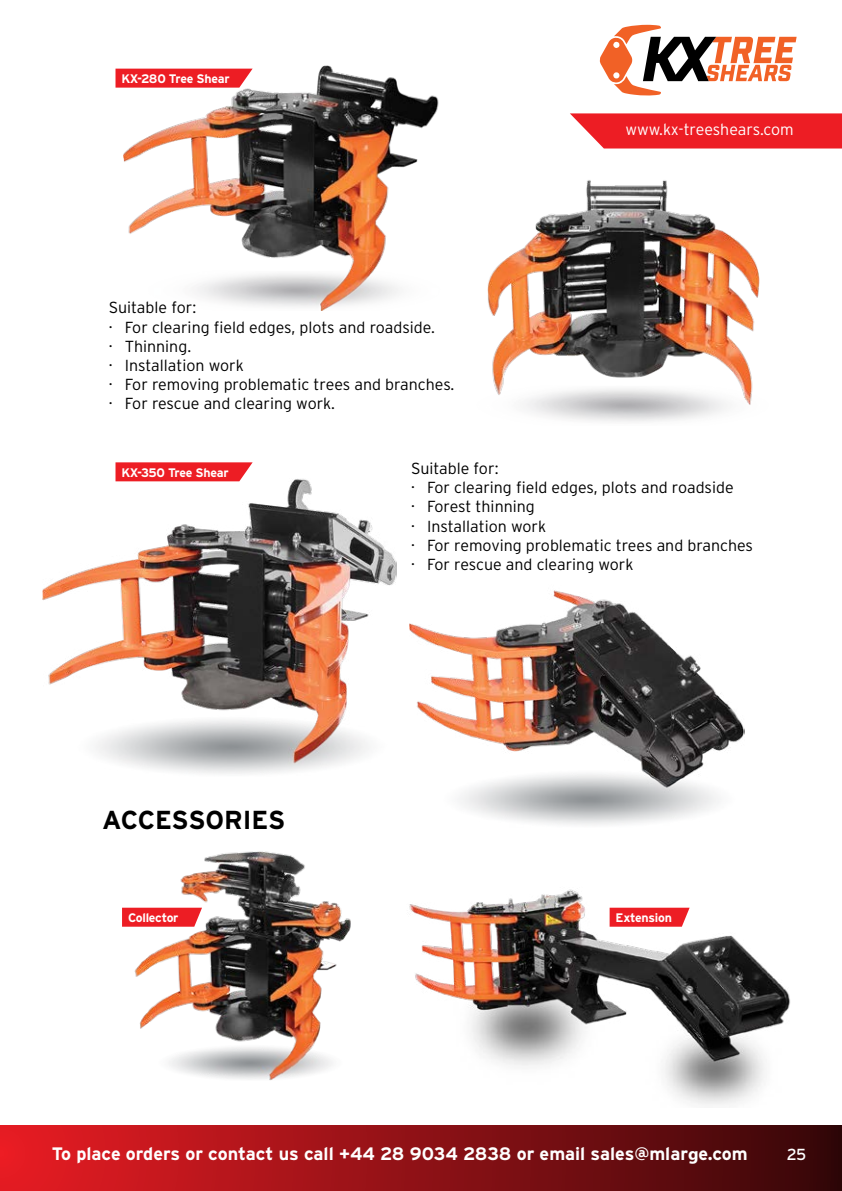
<style>
.page{position:relative;width:842px;height:1191px;background:#fff}
.page>*{position:absolute;margin:0;border:0;box-sizing:border-box;transform-origin:0 0}
.t1{font:700 26px "Interstate";letter-spacing:-.01em;color:#000}
.t2{font:700 18px "Interstate";color:#fff}
.t3{font:300 16px "Interstate";color:#000}
.t4{font:300 16px "Interstate";color:#fff}
.t5{font:16px "Interstate";color:#fff}
.t6{font:700 12.4px "Interstate";letter-spacing:-.02em;color:#fff}
.s1{font-family:"Myriad Pro"}
</style>
<div class="page">
<img style="left:409px;top:889px;width:381px;height:216px">
<div style="left:0;top:1125px;width:842px;height:66px;background:linear-gradient(to right,#e81c23,#350608)"></div>
<svg style="left:599px;top:25px;width:198px;height:71px"></svg>
<svg style="left:570px;top:113px;width:272px;height:35px;background:#ee2d34"></svg>
<img style="left:124px;top:65px;width:315px;height:245px">
<img style="left:122px;top:851px;width:229px;height:229px">
<svg style="left:115px;top:69px;width:138px;height:19px;background:#ee2d34"></svg>
<svg style="left:115px;top:462px;width:138px;height:16px;background:#ee2c32"></svg>
<svg style="left:122px;top:907px;width:80px;height:19px;background:#ee2f35"></svg>
<svg style="left:610px;top:907px;width:80px;height:19px;background:#ee3036"></svg>
<img style="left:43px;top:478px;width:354px;height:296px">
<img style="left:409px;top:590px;width:336px;height:235px">
<img style="left:487px;top:180px;width:273px;height:242px">
<p class="t6" style="left:121px;top:72px;width:110px">KX-280 Tree Shear</p>
<p class="t3" style="left:109px;top:299px;width:89px">Suitable for:</p>
<p class="t3" style="left:109px;top:318px;width:328px">· For clearing field edges, plots and roadside.</p>
<p class="t3" style="left:109px;top:337px;width:84px">· Thinning.</p>
<p class="t3" style="left:109px;top:356px;width:137px">· Installation work</p>
<p class="t3" style="left:109px;top:375px;width:347px">· For removing problematic trees and branches.</p>
<p class="t3" style="left:109px;top:395px;width:228px">· For rescue and clearing work.</p>
<p class="t4" style="left:625px;top:120px;width:170px">www.kx-treeshears.com</p>
<p class="t6" style="left:121px;top:465px;width:109px">KX-350 Tree Shear</p>
<p class="t1" style="left:102px;top:805px;width:185px">ACCESSORIES</p>
<p class="t3" style="left:411px;top:459px;width:89px">Suitable for:</p>
<p class="t3" style="left:411px;top:478px;width:324px">· For clearing field edges, plots and roadside</p>
<p class="t3" style="left:411px;top:497px;width:125px">· Forest thinning</p>
<p class="t3" style="left:411px;top:517px;width:137px">· Installation work</p>
<p class="t3" style="left:411px;top:536px;width:343px">· For removing problematic trees and branches</p>
<p class="t3" style="left:411px;top:555px;width:224px">· For rescue and clearing work</p>
<p class="t6" style="left:128px;top:911px;width:52px">Collector</p>
<p class="t6" style="left:616px;top:911px;width:58px">Extension</p>
<p class="t2" style="left:52px;top:1143px;width:697px">To place orders or contact us call +44 28 9034 2838 or email sales@mlar<span class="s1">g</span>e.com</p>
<p class="t5" style="left:787px;top:1145px;width:21px">25</p>
</div>
